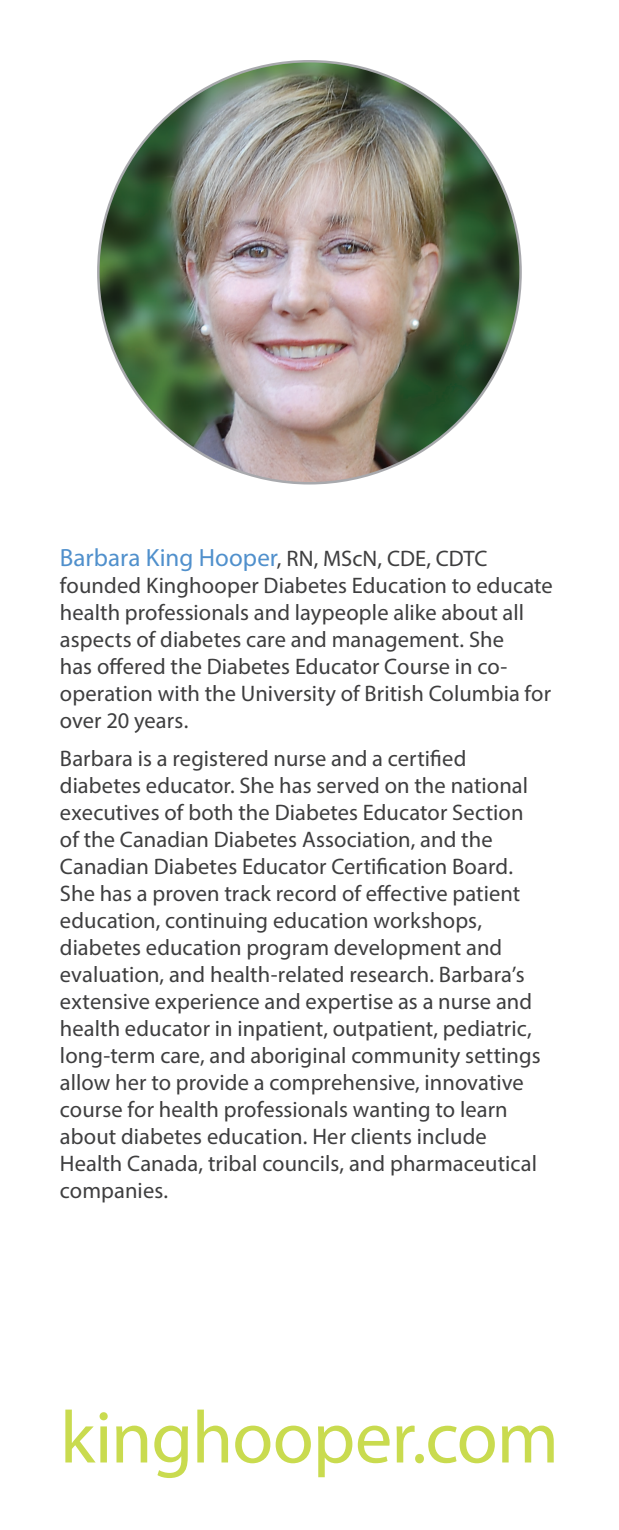
<style>
.page{position:relative;width:619px;height:1530px;background:#fff}
.page>*{position:absolute;margin:0;border:0;box-sizing:border-box;transform-origin:0 0}
.Body{font:74.5px "Myriad Pro";letter-spacing:-.015em;color:#c9db4f}
.Body-2{font:25px "Myriad Pro";letter-spacing:.005em;color:#5090cc}
.Body-3{font:22.5px/27px "Myriad Pro";letter-spacing:.005em;color:#3e3e3f}
.s1{font-size:22.5px;color:#3e3e3f}
</style>
<div class="page">
<img style="left:98px;top:61px;width:422px;height:422px;border-radius:211px">
<p class="Body-2" style="left:60px;top:542px;width:429px">Barbara King Hooper<span class="s1">, RN, MScN, CDE, CDTC</span></p>
<p class="Body-3" style="left:60px;top:571px;width:494px">founded Kinghooper Diabetes Education to educate health professionals and laypeople alike about all aspects of diabetes care and management. She<br>has offered the Diabetes Educator Course in co&shy;operation with the University of British Columbia for over 20 years.</p>
<p class="Body-3" style="left:60px;top:745px;width:482px">Barbara is a registered nurse and a certified diabetes educator. She has served on the national executives of both the Diabetes Educator Section of the Canadian Diabetes Association, and the Canadian Diabetes Educator Certification Board.<br>She has a proven track record of effective patient education, continuing education workshops, diabetes education program development and evaluation, and health-related research. Barbara’s extensive experience and expertise as a nurse and health educator in inpatient, outpatient, pediatric, long-term care, and aboriginal community settings allow her to provide a comprehensive, innovative course for health professionals wanting to learn about diabetes education. Her clients include Health Canada, tribal councils, and pharmaceutical companies.</p>
<p class="Body" style="left:60px;top:1392px;width:500px">kinghooper.com</p>
</div>
